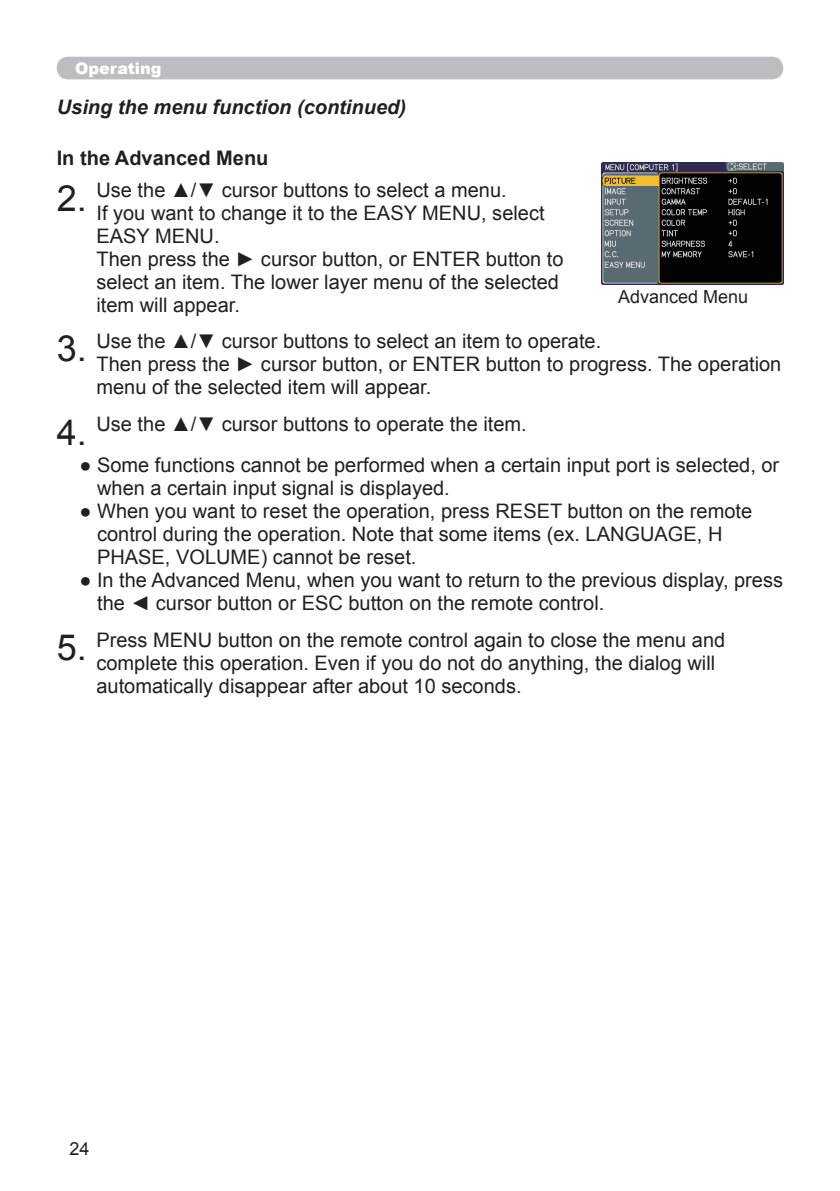
<style>
.page{position:relative;width:840px;height:1191px;background:#fff}
.page>*{position:absolute;margin:0;border:0;box-sizing:border-box;transform-origin:0 0}
.t1{font:20px/23px "Arial";color:#231f20}
.t2{font:italic 700 20px "Arial";color:#231f20}
.t3{font:700 20px "Arial";color:#231f20}
.t4{font:18px "Arial";color:#231f20}
.t5{font:900 16px "Arial";color:#fff}
.s1{font-size:36px}
</style>
<div class="page">
<div style="left:57px;top:57px;width:725px;height:22px;background:#bcbdc0;border-radius:11px"></div>
<img style="left:601px;top:163px;width:181px;height:121px">
<p class="t5" style="left:75px;top:57px;width:88px">Operating</p>
<p class="t2" style="left:57px;top:94px;width:350px">Using the menu function (continued)</p>
<p class="t3" style="left:57px;top:144px;width:213px">In the Advanced Menu</p>
<p class="t1" style="left:96px;top:179px;width:468px;text-indent:-40px"><span class="s1">2.</span> Use the ▲/▼ cursor buttons to select a menu.<br>If you want to change it to the EASY MENU, select EASY MENU.<br>Then press the ► cursor button, or ENTER button to select an item. The lower layer menu of the selected item will appear.</p>
<p class="t4" style="left:617px;top:285px;width:132px">Advanced Menu</p>
<p class="t1" style="left:96px;top:329px;width:686px;text-indent:-40px"><span class="s1">3.</span> Use the ▲/▼ cursor buttons to select an item to operate.<br>Then press the ► cursor button, or ENTER button to progress. The operation menu of the selected item will appear.</p>
<p class="t1" style="left:57px;top:413px;width:471px"><span class="s1">4.</span> Use the ▲/▼ cursor buttons to operate the item.</p>
<p class="t1" style="left:97px;top:454px;width:683px;text-indent:-18px">● Some functions cannot be performed when a certain input port is selected, or when a certain input signal is displayed.</p>
<p class="t1" style="left:97px;top:500px;width:656px;text-indent:-18px">● When you want to reset the operation, press RESET button on the remote control during the operation. Note that some items (ex. LANGUAGE, H<br>PHASE, VOLUME) cannot be reset.</p>
<p class="t1" style="left:97px;top:569px;width:687px;text-indent:-18px">● In the Advanced Menu, when you want to return to the previous display, press the ◄ cursor button or ESC button on the remote control.</p>
<p class="t1" style="left:96px;top:628px;width:630px;text-indent:-40px"><span class="s1">5.</span> Press MENU button on the remote control again to close the menu and complete this operation. Even if you do not do anything, the dialog will automatically disappear after about 10 seconds.</p>
<p class="t4" style="left:69px;top:1137px;width:22px">24</p>
</div>
